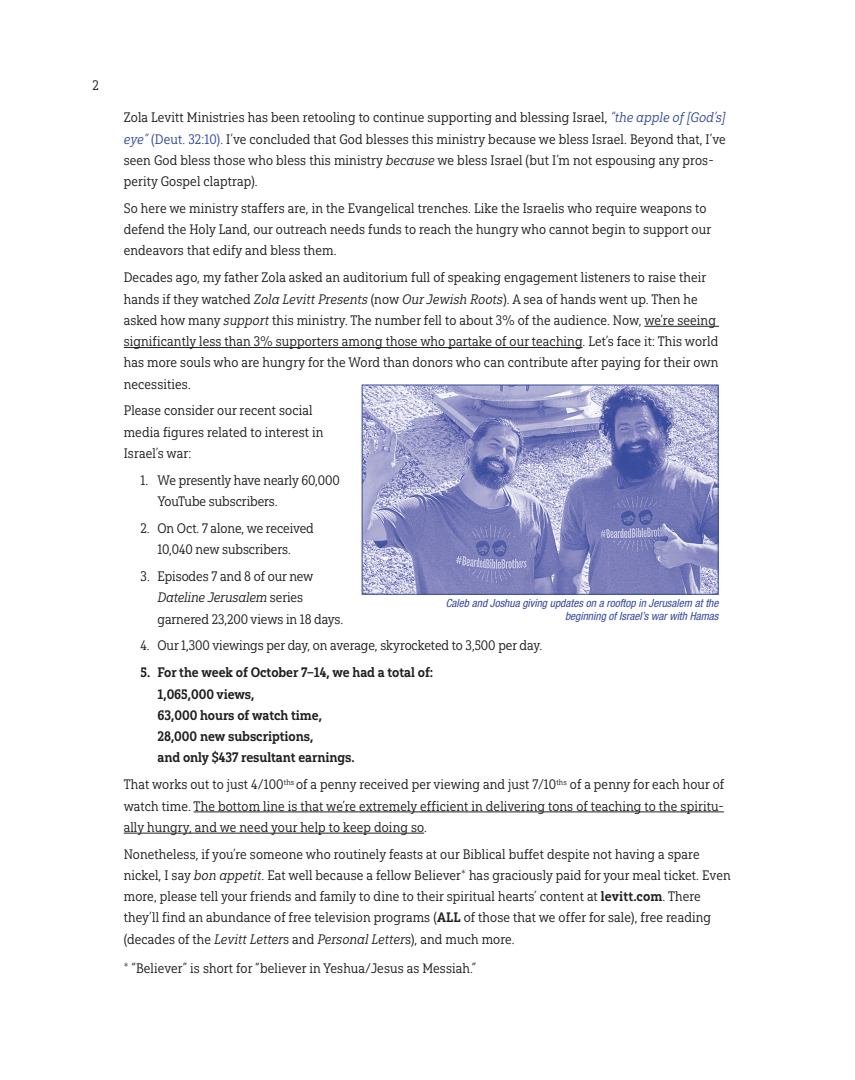
<style>
.page{position:relative;width:855px;height:1080px;background:#fff}
.page>*{position:absolute;margin:0;border:0;box-sizing:border-box;transform-origin:0 0}
.t1{font:13.75px/21.2px "Yorkten Slab Con Reg";letter-spacing:.01em;color:#231f20}
.t2{font:13.75px/21.2px "Yorkten Slab Con Bol";letter-spacing:-.005em;color:#231f20}
.t3{font:13.75px "Yorkten Slab Con Reg It";letter-spacing:-.005em;color:#231f20}
.t4{font:italic condensed 11.25px/13.5px "Helvetica Neue LT Std";color:#354a9c;text-align:right}
.s1{font-family:"Yorkten Slab Con Reg It";color:#354a9c}
.s2{color:#354a9c}
.s3{font-family:"Yorkten Slab Con Reg It"}
.s4{font-family:"Yorkten Slab Con Reg"}
.s5{font-family:"Yorkten Slab Con Bol"}
</style>
<div class="page">
<hr style="left:644px;top:326px;width:75px;height:1px;background:#231f20">
<hr style="left:124px;top:347px;width:459px;height:1px;background:#231f20">
<hr style="left:194px;top:812px;width:530px;height:1px;background:#231f20">
<hr style="left:124px;top:833px;width:300px;height:1px;background:#231f20">
<img style="left:364px;top:387px;width:353px;height:206px">
<div style="left:362px;top:385px;width:357px;height:210px;border:1px solid #354a9c"></div>
<p class="t1" style="left:92px;top:75px;width:8px">2</p>
<p class="t1" style="left:124px;top:107px;width:604px">Zola Levitt Ministries has been retooling to continue supporting and blessing Israel, <span class="s1">“the apple of [God’s] eye”</span> <span class="s2">(Deut. 32:10).</span> I’ve concluded that God blesses this ministry because we bless Israel. Beyond that, I’ve seen God bless those who bless this ministry <span class="s3">because</span> we bless Israel (but I’m not espousing any pros&shy;perity Gospel claptrap).</p>
<p class="t1" style="left:124px;top:198px;width:589px">So here we ministry staffers are, in the Evangelical trenches. Like the Israelis who require weapons to defend the Holy Land, our outreach needs funds to reach the hungry who cannot begin to support our endeavors that edify and bless them.</p>
<p class="t1" style="left:124px;top:267px;width:596px">Decades ago, my father Zola asked an auditorium full of speaking engagement listeners to raise their hands if they watched <span class="s3">Zola Levitt Presents</span> (now <span class="s3">Our Jewish Roots</span>). A sea of hands went up. Then he asked how many <span class="s3">support</span> this ministry. The number fell to about 3% of the audience. Now, we’re seeing significantly less than 3% supporters among those who partake of our teaching. Let’s face it: This world has more souls who are hungry for the Word than donors who can contribute after paying for their own necessities.</p>
<p class="t1" style="left:124px;top:400px;width:201px">Please consider our recent social media figures related to interest in<br>Israel’s war:</p>
<p class="t1" style="left:157px;top:470px;width:184px;text-indent:-17px">1. We presently have nearly 60,000<br>YouTube subscribers.</p>
<p class="t1" style="left:141px;top:518px;width:175px;text-align:center">2. On Oct. 7 alone, we received<br>10,040 new subscribers.</p>
<p class="t1" style="left:141px;top:566px;width:174px">3. Episodes 7 and 8 of our new</p>
<p class="t3" style="left:157px;top:590px;width:147px">Dateline Jerusalem <span class="s4">series</span></p>
<p class="t1" style="left:157px;top:608px;width:187px">garnered 23,200 views in 18 days.</p>
<p class="t1" style="left:141px;top:635px;width:403px">4. Our 1,300 viewings per day, on average, skyrocketed to 3,500 per day.</p>
<p class="t2" style="left:157px;top:662px;width:277px;text-indent:-17px">5. For the week of October 7–14, we had a total of:<br>1,065,000 views,<br>63,000 hours of watch time,<br>28,000 new subscriptions,<br>and only $437 resultant earnings.</p>
<p class="t1" style="left:124px;top:774px;width:602px;text-align:justify">That works out to just 4/100<sup>ths</sup> of a penny received per viewing and just 7/10<sup>ths</sup> of a penny for each hour of watch time. The bottom line is that we’re extremely efficient in delivering tons of teaching to the spiritu&shy;ally hungry, and we need your help to keep doing so.</p>
<p class="t1" style="left:124px;top:843px;width:608px">Nonetheless, if you’re someone who routinely feasts at our Biblical buffet despite not having a spare nickel, I say <span class="s3">bon appetit</span>. Eat well because a fellow Believer* has graciously paid for your meal ticket. Even more, please tell your friends and family to dine to their spiritual hearts’ content at <span class="s5">levitt.com</span>. There they’ll find an abundance of free television programs (<span class="s5">ALL</span> of those that we offer for sale), free reading (decades of the <span class="s3">Levitt Letter</span>s and <span class="s3">Personal Letter</span>s), and much more.</p>
<p class="t4" style="left:446px;top:596px;width:274px">Caleb and Joshua giving updates on a rooftop in Jerusalem at the beginning of Israel’s war with Hamas</p>
<p class="t1" style="left:124px;top:958px;width:354px">* “Believer” is short for “believer in Yeshua/Jesus as Messiah.”</p>
</div>
